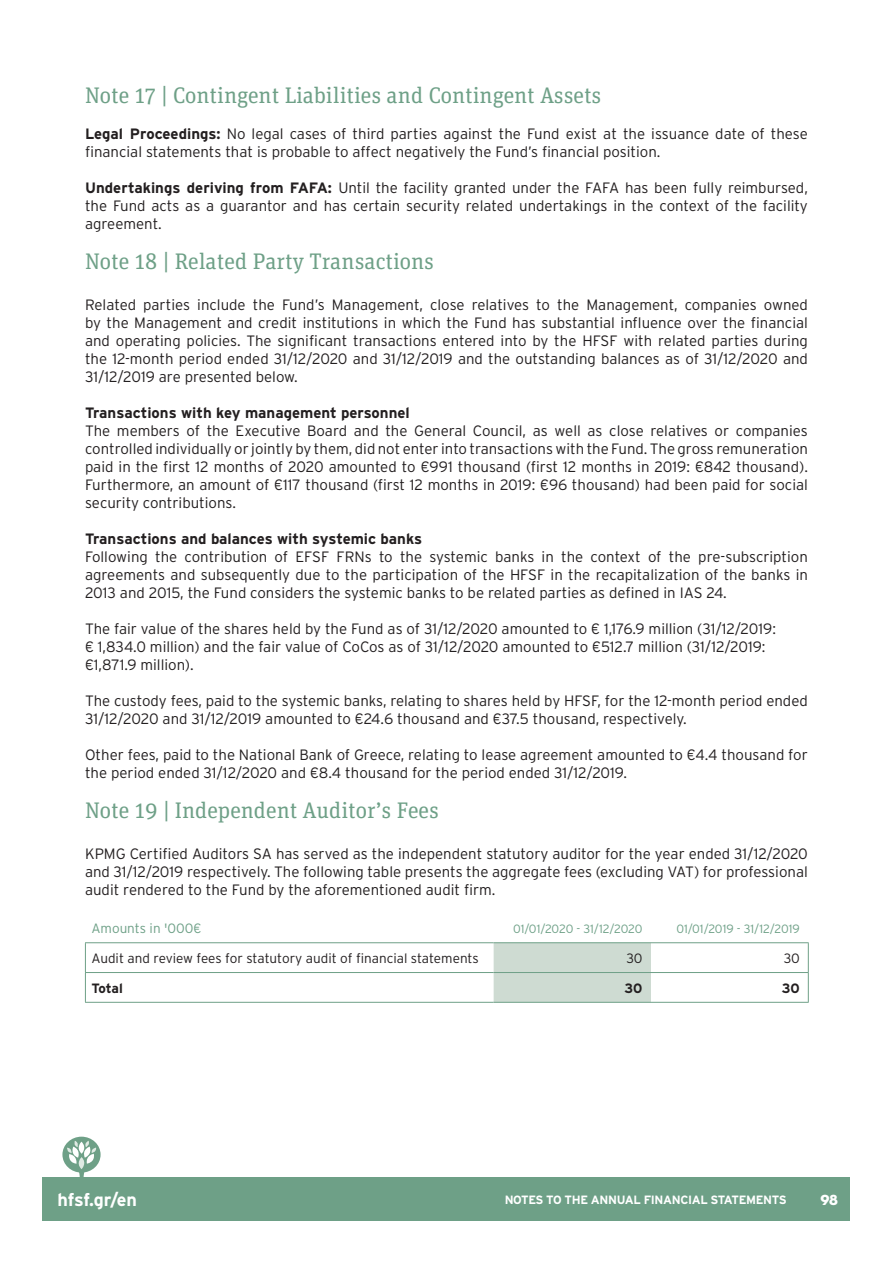
<style>
.page{position:relative;width:893px;height:1263px;background:#fff}
.page>*{position:absolute;margin:0;border:0;box-sizing:border-box;transform-origin:0 0}
.text_all{font:22.5px "Unit Slab Pro";color:#6ea087}
.t1{font:700 18px "Interstate GR";letter-spacing:-.01em;color:#fff}
.text_all-2{font:300 15px/18px "Interstate GR";color:#231f20;text-align:justify}
.TEXT{font:300 15px/18px "Interstate GR";color:#231f20;text-align:justify}
.text_all-3{font:700 15px "Interstate GR";color:#231f20}
.t2{font:15px "Neutraface Two Disp Greek Titl";color:#fff}
.t3{font:300 13.5px "Interstate GR";color:#231f20}
.t4{font:300 13.5px "Interstate GR";color:#6ea087}
.t5{font:700 13.5px "Interstate GR";letter-spacing:-.01em;color:#231f20}
.t6{font:300 12px "Interstate GR";letter-spacing:-.005em;color:#6ea087}
.t7{font:700 12px "Interstate GR";letter-spacing:-.03em;color:#fff}
.s1{font-weight:700}
</style>
<div class="page">
<div style="left:43px;top:1177px;width:807px;height:43px;background:#6ea087"></div>
<div style="left:62px;top:1137px;width:39px;height:35px;background:#6ea087;border-radius:50%"></div>
<svg style="left:67px;top:1141px;width:30px;height:36px"></svg>
<div style="left:493px;top:943px;width:158px;height:59px;background:#cedbd2"></div>
<hr style="left:85px;top:942px;width:409px;height:1px;background:#6ea087">
<hr style="left:494px;top:942px;width:157px;height:1px;background:#6ea087">
<hr style="left:651px;top:942px;width:158px;height:1px;background:#6ea087">
<svg style="left:85px;top:943px;width:1px;height:59px"></svg>
<hr style="left:85px;top:972px;width:409px;height:1px;background:#6ea087">
<hr style="left:85px;top:1002px;width:409px;height:1px;background:#6ea087">
<hr style="left:494px;top:972px;width:157px;height:1px;background:#6ea087">
<hr style="left:494px;top:1002px;width:157px;height:1px;background:#6ea087">
<hr style="left:651px;top:972px;width:158px;height:1px;background:#6ea087">
<svg style="left:808px;top:943px;width:1px;height:59px"></svg>
<hr style="left:651px;top:1002px;width:158px;height:1px;background:#6ea087">
<p class="text_all" style="left:85px;top:80px;width:518px">Note 17 | Contingent Liabilities and Contingent Assets</p>
<p class="text_all-2" style="left:85px;top:124px;width:724px"><span class="s1">Legal Proceedings:</span> No legal cases of third parties against the Fund exist at the issuance date of these financial statements that is probable to affect negatively the Fund’s financial position.</p>
<p class="text_all-2" style="left:85px;top:178px;width:724px"><span class="s1">Undertakings deriving from FAFA:</span> Until the facility granted under the FAFA has been fully reimbursed, the Fund acts as a guarantor and has certain security related undertakings in the context of the facility agreement.</p>
<p class="text_all" style="left:85px;top:246px;width:350px">Note 18 | Related Party Transactions</p>
<p class="text_all-2" style="left:85px;top:295px;width:724px">Related parties include the Fund’s Management, close relatives to the Management, companies owned by the Management and credit institutions in which the Fund has substantial influence over the financial and operating policies. The significant transactions entered into by the HFSF with related parties during the 12-month period ended 31/12/2020 and 31/12/2019 and the outstanding balances as of 31/12/2020 and 31/12/2019 are presented below.</p>
<p class="text_all-3" style="left:85px;top:404px;width:326px">Transactions with key management personnel</p>
<p class="text_all-2" style="left:85px;top:421px;width:724px">The members of the Executive Board and the General Council, as well as close relatives or companies controlled individually or jointly by them, did not enter into transactions with the Fund. The gross remuneration paid in the first 12 months of 2020 amounted to €991 thousand (first 12 months in 2019: €842 thousand).<br>Furthermore, an amount of €117 thousand (first 12 months in 2019: €96 thousand) had been paid for social security contributions.</p>
<p class="text_all-3" style="left:85px;top:530px;width:339px">Transactions and balances with systemic banks</p>
<p class="text_all-2" style="left:85px;top:547px;width:724px">Following the contribution of EFSF FRNs to the systemic banks in the context of the pre-subscription agreements and subsequently due to the participation of the HFSF in the recapitalization of the banks in 2013 and 2015, the Fund considers the systemic banks to be related parties as defined in IAS 24.</p>
<p class="text_all-2" style="left:85px;top:619px;width:692px">The fair value of the shares held by the Fund as of 31/12/2020 amounted to € 1,176.9 million (31/12/2019:</p>
<p class="text_all-2" style="left:85px;top:637px;width:682px">€ 1,834.0 million) and the fair value of CoCos as of 31/12/2020 amounted to €512.7 million (31/12/2019:</p>
<p class="text_all-2" style="left:85px;top:655px;width:110px">€1,871.9 million).</p>
<p class="text_all-2" style="left:85px;top:691px;width:724px">The custody fees, paid to the systemic banks, relating to shares held by HFSF, for the 12-month period ended<br>31/12/2020 and 31/12/2019 amounted to €24.6 thousand and €37.5 thousand, respectively.</p>
<p class="text_all-2" style="left:85px;top:745px;width:724px">Other fees, paid to the National Bank of Greece, relating to lease agreement amounted to €4.4 thousand for the period ended 31/12/2020 and €8.4 thousand for the period ended 31/12/2019.</p>
<p class="text_all" style="left:85px;top:795px;width:355px">Note 19 | Independent Auditor’s Fees</p>
<p class="TEXT" style="left:85px;top:844px;width:724px">KPMG Certified Auditors SA has served as the independent statutory auditor for the year ended 31/12/2020 and 31/12/2019 respectively. The following table presents the aggregate fees (excluding VAT) for professional audit rendered to the Fund by the aforementioned audit firm.</p>
<p class="t4" style="left:91px;top:921px;width:112px">Amounts in '000€</p>
<p class="t6" style="left:513px;top:922px;width:131px">01/01/2020 - 31/12/2020</p>
<p class="t6" style="left:676px;top:922px;width:125px">01/01/2019 - 31/12/2019</p>
<p class="t3" style="left:91px;top:951px;width:389px">Audit and review fees for statutory audit of financial statements</p>
<p class="t3" style="left:626px;top:951px;width:18px">30</p>
<p class="t3" style="left:784px;top:951px;width:18px">30</p>
<p class="t5" style="left:91px;top:980px;width:33px">Total</p>
<p class="t5" style="left:625px;top:980px;width:19px">30</p>
<p class="t5" style="left:782px;top:980px;width:19px">30</p>
<p class="t1" style="left:58px;top:1190px;width:81px">hfsf.gr/en</p>
<p class="t2" style="left:820px;top:1190px;width:19px">98</p>
<p class="t7" style="left:505px;top:1193px;width:283px">NOTES TO THE ANNUAL FINANCIAL STATEMENTS</p>
</div>
